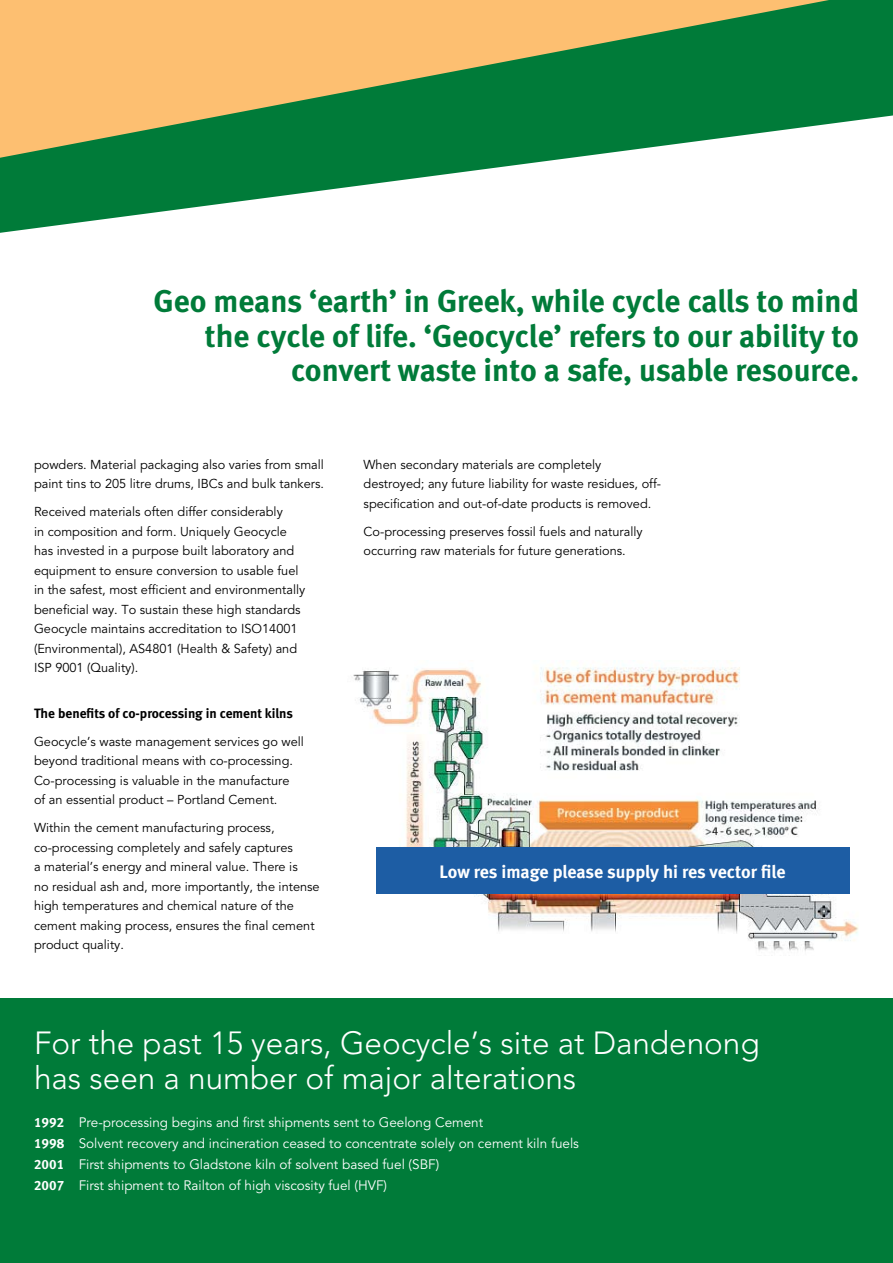
<style>
.page{position:relative;width:893px;height:1263px;background:#fff}
.page>*{position:absolute;margin:0;border:0;box-sizing:border-box;transform-origin:0 0}
.t1{font:31.5px/34.5px "Meta Bold LF";letter-spacing:-.005em;color:#007b39;text-align:right}
.t2{font:31.5px/34.5px "Avenir FP Light";color:#fff}
.t3{font:18px "Meta Bold LF";letter-spacing:-.005em;color:#fff}
.t4{font:13.5px/21px "Avenir FP";color:#fff}
.t5{font:13.5px "Meta Bold LF";color:#000}
.t6{font:12.75px/19.5px "Avenir FP";color:#000}
.s1{font-family:"Meta Bold LF"}
</style>
<div class="page">
<div style="left:0;top:998px;width:893px;height:265px;background:#007b39"></div>
<svg style="left:0;top:0;width:893px;height:233px"></svg>
<svg style="left:0;top:0;width:829px;height:158px;background:#86a15b"></svg>
<img style="left:353px;top:660px;width:506px;height:291px">
<div style="left:376px;top:847px;width:473px;height:47px;background:#1d5da4"></div>
<h1 class="t1" style="left:154px;top:283px;width:707px">Geo means ‘earth’ in Greek, while cycle calls to mind the cycle of life. ‘Geocycle’ refers to our ability to convert waste into a safe, usable resource.</h1>
<p class="t6" style="left:34px;top:455px;width:291px">powders. Material packaging also varies from small paint tins to 205 litre drums, IBCs and bulk tankers.</p>
<p class="t6" style="left:34px;top:503px;width:273px">Received materials often differ considerably<br>in composition and form. Uniquely Geocycle has invested in a purpose built laboratory and equipment to ensure conversion to usable fuel in the safest, most efficient and environmentally beneficial way. To sustain these high standards Geocycle maintains accreditation to ISO14001 (Environmental), AS4801 (Health &amp; Safety) and ISP 9001 (Quality).</p>
<p class="t5" style="left:34px;top:704px;width:260px">The benefits of co-processing in cement kilns</p>
<p class="t6" style="left:34px;top:732px;width:271px">Geocycle’s waste management services go well beyond traditional means with co-processing.<br>Co-processing is valuable in the manufacture of an essential product – Portland Cement.</p>
<p class="t6" style="left:34px;top:818px;width:287px">Within the cement manufacturing process, co-processing completely and safely captures<br>a material’s energy and mineral value. There is<br>no residual ash and, more importantly, the intense high temperatures and chemical nature of the cement making process, ensures the final cement product quality.</p>
<p class="t6" style="left:364px;top:455px;width:299px">When secondary materials are completely destroyed; any future liability for waste residues, off&shy;specification and out-of-date products is removed.</p>
<p class="t6" style="left:364px;top:522px;width:281px">Co-processing preserves fossil fuels and naturally occurring raw materials for future generations.</p>
<h2 class="t3" style="left:440px;top:860px;width:347px">Low res image please supply hi res vector file</h2>
<h1 class="t2" style="left:34px;top:1026px;width:727px">For the past 15 years, Geocycle’s site at Dandenong has seen a number of major alterations</h1>
<p class="t4" style="left:34px;top:1112px;width:546px"><span class="s1">1992</span> Pre-processing begins and first shipments sent to Geelong Cement<br><span class="s1">1998</span> Solvent recovery and incineration ceased to concentrate solely on cement kiln fuels <span class="s1">2001</span> First shipments to Gladstone kiln of solvent based fuel (SBF)<br><span class="s1">2007</span> First shipment to Railton of high viscosity fuel (HVF)</p>
</div>
